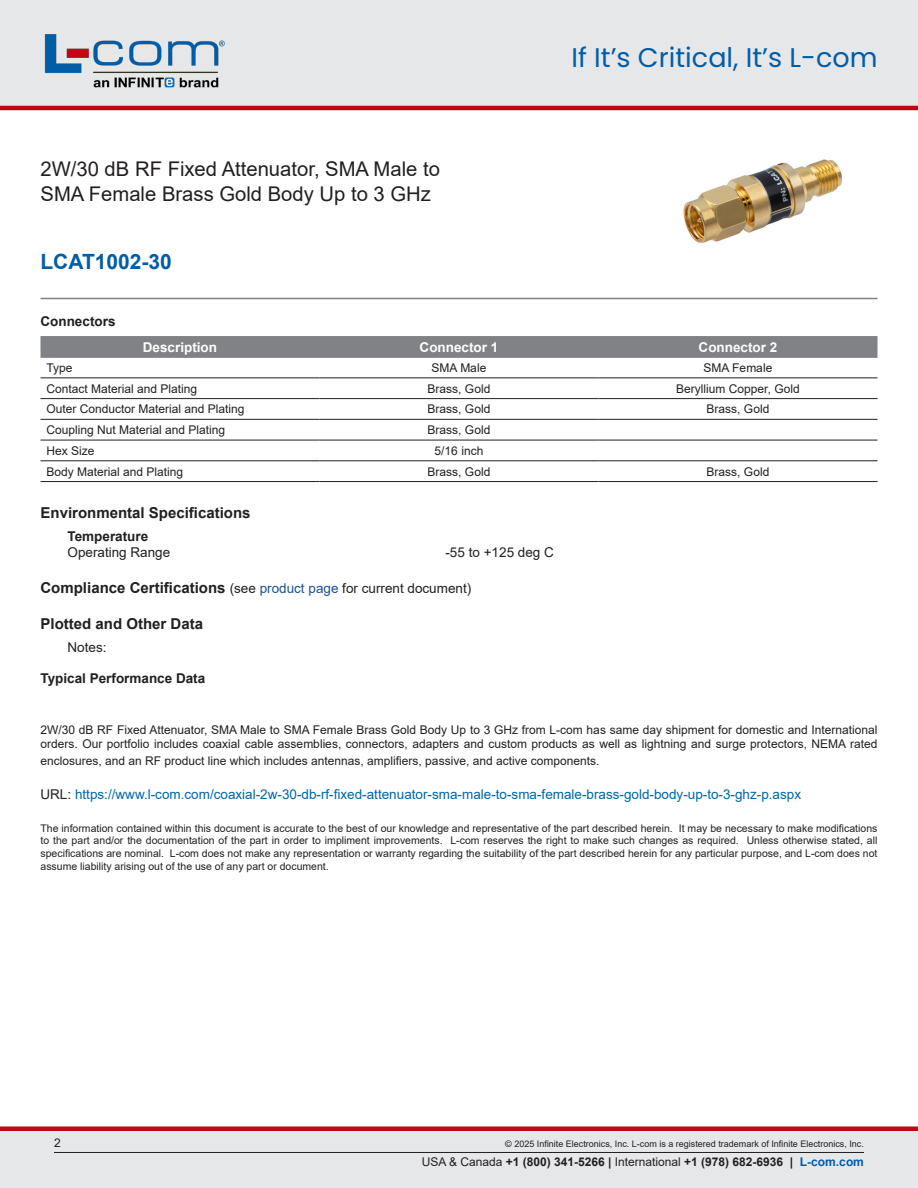
<style>
.page{position:relative;width:918px;height:1188px;background:#fff}
.page>*{position:absolute;margin:0;border:0;box-sizing:border-box;transform-origin:0 0}
.t1{font:27px "Poppins";color:#005da6}
.Branded_Part_No{font:700 21px "Arial";color:#005da6}
.Web_Description_Para{font:20.25px/24.3px "Arial";color:#231f20}
.Head1_for_Compliance{font:700 15px "Arial";color:#231f20}
.Head1{font:700 15px "Arial";color:#231f20}
.Marketing_and_URL{font:13.5px "Arial";color:#0065a4}
.Head2{font:700 13.5px "Arial";color:#231f20}
.Table_Header{font:700 13.5px "Arial";color:#fff}
.Specs_Para{font:13.5px "Arial";color:#231f20}
.Head2_after_Head1{font:700 13.5px "Arial";color:#231f20}
.Specs_Notes_Para{font:13.5px "Arial";color:#231f20}
.Web_Description_Para-2{font:12px/14.4px "Arial";color:#231f20}
.Table_Body_Left{font:12px "Arial";color:#231f20}
.Table_Body{font:12px "Arial";color:#231f20}
.t2{font:700 12px "Arial";color:#231f20}
.t3{font:10.5px/12.6px "Arial";color:#231f20;text-align:justify}
.Copyright_disclaimer{font:9px "Arial";color:#231f20}
.s1{font-weight:400;font-size:13.5px}
.s2{font-weight:400;font-size:13.5px;color:#1a5392}
.s3{color:#231f20}
.s4{font-weight:400}
.s5{color:#005da6}
</style>
<div class="page">
<div style="left:0;top:1131px;width:918px;height:57px;background:#e6e7e9"></div>
<div style="left:0;top:1126px;width:918px;height:5px;background:#c00814"></div>
<div style="left:0;top:0;width:918px;height:108px;background:#e6e7e9"></div>
<hr style="left:0;top:106px;width:918px;height:4px;background:#c00814">
<img style="left:44px;top:34px;width:181px;height:54px">
<hr style="left:54px;top:1152px;width:810px;height:1px;background:#231f20">
<hr style="left:40px;top:298px;width:838px;height:1px;background:#808285">
<img style="left:683px;top:159px;width:160px;height:85px">
<div style="left:40px;top:336px;width:838px;height:22px;background:#808285"></div>
<hr style="left:40px;top:378px;width:280px;height:1px;background:#231f20">
<hr style="left:320px;top:378px;width:278px;height:1px;background:#231f20">
<hr style="left:598px;top:378px;width:280px;height:1px;background:#231f20">
<hr style="left:40px;top:398px;width:280px;height:1px;background:#231f20">
<hr style="left:320px;top:398px;width:278px;height:1px;background:#231f20">
<hr style="left:598px;top:398px;width:280px;height:1px;background:#231f20">
<hr style="left:40px;top:419px;width:280px;height:1px;background:#231f20">
<hr style="left:320px;top:419px;width:278px;height:1px;background:#231f20">
<hr style="left:598px;top:419px;width:280px;height:1px;background:#231f20">
<hr style="left:40px;top:440px;width:280px;height:1px;background:#231f20">
<hr style="left:320px;top:440px;width:278px;height:1px;background:#231f20">
<hr style="left:598px;top:440px;width:280px;height:1px;background:#231f20">
<hr style="left:40px;top:461px;width:280px;height:1px;background:#231f20">
<hr style="left:320px;top:461px;width:278px;height:1px;background:#231f20">
<hr style="left:598px;top:461px;width:280px;height:1px;background:#231f20">
<hr style="left:40px;top:481px;width:280px;height:1px;background:#231f20">
<hr style="left:320px;top:481px;width:278px;height:1px;background:#231f20">
<hr style="left:598px;top:481px;width:280px;height:1px;background:#231f20">
<h1 class="Web_Description_Para" style="left:40px;top:157px;width:401px">2W/30 dB RF Fixed Attenuator, SMA Male to<br>SMA Female Brass Gold Body Up to 3 GHz</h1>
<p class="Branded_Part_No" style="left:40px;top:247px;width:133px">LCAT1002-30</p>
<p class="Head2" style="left:40px;top:312px;width:77px">Connectors</p>
<h1 class="t1" style="left:572px;top:41px;width:307px">If It’s Critical, It’s L-com</h1>
<p class="Table_Header" style="left:143px;top:338px;width:76px">Description</p>
<p class="Table_Header" style="left:420px;top:338px;width:80px">Connector 1</p>
<p class="Table_Header" style="left:699px;top:338px;width:80px">Connector 2</p>
<p class="Table_Body_Left" style="left:46px;top:359px;width:28px">Type</p>
<p class="Table_Body" style="left:432px;top:359px;width:56px">SMA Male</p>
<p class="Table_Body" style="left:704px;top:359px;width:70px">SMA Female</p>
<p class="Table_Body_Left" style="left:46px;top:380px;width:152px">Contact Material and Plating</p>
<p class="Table_Body" style="left:428px;top:380px;width:64px">Brass, Gold</p>
<p class="Table_Body" style="left:676px;top:380px;width:125px">Beryllium Copper, Gold</p>
<p class="Table_Body_Left" style="left:46px;top:401px;width:200px">Outer Conductor Material and Plating</p>
<p class="Table_Body" style="left:428px;top:401px;width:64px">Brass, Gold</p>
<p class="Table_Body" style="left:707px;top:401px;width:64px">Brass, Gold</p>
<p class="Table_Body_Left" style="left:46px;top:422px;width:180px">Coupling Nut Material and Plating</p>
<p class="Table_Body" style="left:428px;top:422px;width:64px">Brass, Gold</p>
<p class="Table_Body_Left" style="left:46px;top:442px;width:50px">Hex Size</p>
<p class="Table_Body" style="left:435px;top:442px;width:50px">5/16 inch</p>
<p class="Table_Body_Left" style="left:46px;top:463px;width:138px">Body Material and Plating</p>
<p class="Table_Body" style="left:428px;top:463px;width:64px">Brass, Gold</p>
<p class="Table_Body" style="left:707px;top:463px;width:64px">Brass, Gold</p>
<p class="Head1" style="left:40px;top:502px;width:212px">Environmental Specifications</p>
<p class="Head2_after_Head1" style="left:68px;top:526px;width:82px">Temperature</p>
<p class="Specs_Para" style="left:68px;top:543px;width:104px">Operating Range</p>
<p class="Specs_Para" style="left:446px;top:543px;width:110px">-55 to +125 deg C</p>
<p class="Head1_for_Compliance" style="left:40px;top:577px;width:432px">Compliance Certifications <span class="s1">(see</span> <span class="s2">product page</span> <span class="s1">for current document)</span></p>
<p class="Head1_for_Compliance" style="left:40px;top:613px;width:164px">Plotted and Other Data</p>
<p class="Specs_Notes_Para" style="left:68px;top:638px;width:41px">Notes:</p>
<p class="Head2" style="left:40px;top:669px;width:166px">Typical Performance Data</p>
<h1 class="Web_Description_Para-2" style="left:40px;top:723px;width:838px">2W/30 dB RF Fixed Attenuator, SMA Male to SMA Female Brass Gold Body Up to 3 GHz from L-com has same day shipment for domestic and International orders. Our portfolio includes coaxial cable assemblies, connectors, adapters and custom products as well as lightning and surge protectors, NEMA rated</h1>
<h1 class="Web_Description_Para-2" style="left:40px;top:753px;width:560px">enclosures, and an RF product line which includes antennas, amplifiers, passive, and active components.</h1>
<p class="Marketing_and_URL" style="left:40px;top:785px;width:762px"><span class="s3">URL:</span> https://www.l-com.com/coaxial-2w-30-db-rf-fixed-attenuator-sma-male-to-sma-female-brass-gold-body-up-to-3-ghz-p.aspx</p>
<p class="t3" style="left:40px;top:822px;width:838px">The information contained within this document is accurate to the best of our knowledge and representative of the part described herein. It may be necessary to make modifications to the part and/or the documentation of the part in order to impliment improvements. L-com reserves the right to make such changes as required. Unless otherwise stated, all specifications are nominal. L-com does not make any representation or warranty regarding the suitability of the part described herein for any particular purpose, and L-com does not assume liability arising out of the use of any part or document.</p>
<p class="Web_Description_Para-2" style="left:54px;top:1136px;width:8px">2</p>
<p class="Copyright_disclaimer" style="left:505px;top:1138px;width:360px">© 2025 Infinite Electronics, Inc. L-com is a registered trademark of Infinite Electronics, Inc.</p>
<p class="t2" style="left:422px;top:1153px;width:444px"><span class="s4">USA &amp; Canada</span> +1 (800) 341-5266 | <span class="s4">International</span> +1 (978) 682-6936 | <span class="s5">L-com.com</span></p>
</div>
